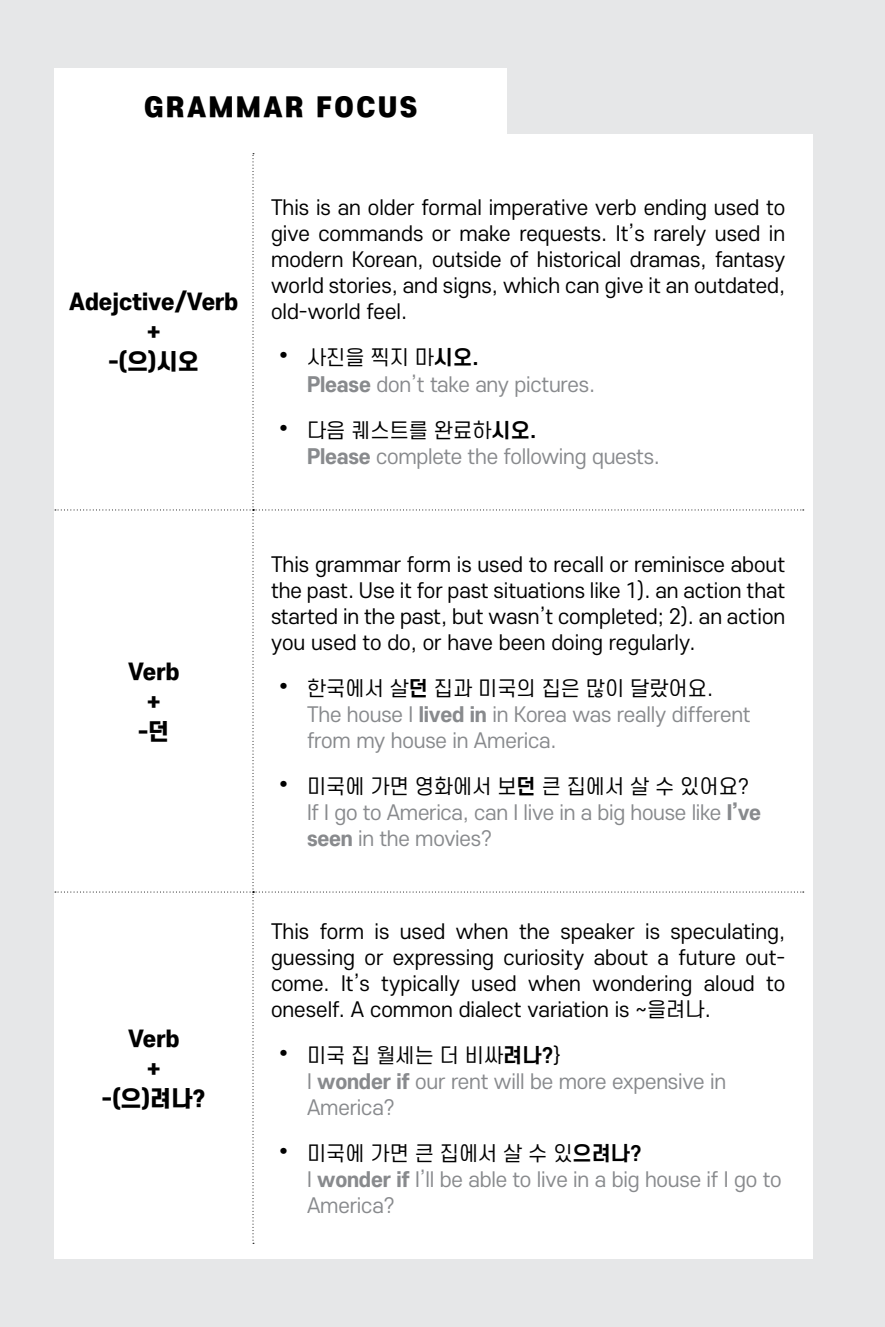
<style>
.page{position:relative;width:885px;height:1327px;background:#fff}
.page>*{position:absolute;margin:0;border:0;box-sizing:border-box;transform-origin:0 0}
.t1{font:900 26px "S Core Dream 9";letter-spacing:.1em;color:#000}
.t2{font:800 22px/30px "S Core Dream 8";color:#000;text-align:center}
.t3{font:20px/26px "S Core Dream 4";color:#000;text-align:justify}
.t4{font:20px/26px "S Core Dream 4";letter-spacing:-.01em;color:#888a8d}
.s1{font-family:"S Core Dream 3";font-weight:300;font-size:26px;color:#000}
.s2{color:#000}
.s3{font-family:"S Core Dream 6";font-weight:700;color:#000}
.s4{font-family:"S Core Dream 7";font-weight:800}
</style>
<div class="page">
<div style="left:0;top:0;width:884px;height:1326px;background:#e6e7e8"></div>
<div style="left:54px;top:68px;width:758px;height:1190px;background:#fff"></div>
<div style="left:507px;top:66px;width:320px;height:68px;background:#e6e7e8"></div>
<h1 class="t1" style="left:144px;top:88px;width:274px">GRAMMAR FOCUS</h1>
<p class="t2" style="left:69px;top:286px;width:171px">Adejctive/Verb +<br>-(으)시오</p>
<p class="t3" style="left:271px;top:194px;width:515px">This is an older formal imperative verb ending used to give commands or make requests. It’s rarely used in modern Korean, outside of historical dramas, fantasy world stories, and signs, which can give it an outdated, old-world feel.</p>
<p class="t4" style="left:307px;top:344px;width:289px;text-indent:-36px"><span class="s1">•</span> <span class="s2">사진을 찍지 마</span><span class="s3">시오.<br></span><span class="s4">Please</span> don’t take any pictures.</p>
<p class="t4" style="left:307px;top:416px;width:354px;text-indent:-36px"><span class="s1">•</span> <span class="s2">다음 퀘스트를 완료하</span><span class="s3">시오.<br></span><span class="s4">Please</span> complete the following quests.</p>
<p class="t2" style="left:128px;top:655px;width:53px">Verb +<br>-던</p>
<p class="t2" style="left:102px;top:1022px;width:105px">Verb<br>+ -(으)려나?</p>
<p class="t3" style="left:271px;top:550px;width:515px">This grammar form is used to recall or reminisce about the past. Use it for past situations like 1). an action that started in the past, but wasn’t completed; 2). an action you used to do, or have been doing regularly.</p>
<p class="t4" style="left:307px;top:674px;width:445px;text-indent:-36px"><span class="s1">•</span> <span class="s2">한국에서 살</span><span class="s3">던</span> <span class="s2">집과 미국의 집은 많이 달랐어요.<br></span>The house I <span class="s4">lived in</span> in Korea was really different from my house in America.</p>
<p class="t4" style="left:307px;top:772px;width:455px;text-indent:-36px"><span class="s1">•</span> <span class="s2">미국에 가면 영화에서 보</span><span class="s3">던</span> <span class="s2">큰 집에서 살 수 있어요?<br></span>If I go to America, can I live in a big house like <span class="s4">I’ve seen</span> in the movies?</p>
<p class="t3" style="left:271px;top:917px;width:515px">This form is used when the speaker is speculating, guessing or expressing curiosity about a future out&shy;come. It’s typically used when wondering aloud to oneself. A common dialect variation is ~을려나.</p>
<p class="t4" style="left:307px;top:1041px;width:420px;text-indent:-36px"><span class="s1">•</span> <span class="s2">미국 집 월세는 더 비싸</span><span class="s3">려나?</span><span class="s2">}<br></span>I <span class="s4">wonder if</span> our rent will be more expensive in<br>America?</p>
<p class="t4" style="left:307px;top:1139px;width:476px;text-indent:-36px"><span class="s1">•</span> <span class="s2">미국에 가면 큰 집에서 살 수 있</span><span class="s3">으려나?<br></span>I <span class="s4">wonder if</span> I’ll be able to live in a big house if I go to<br>America?</p>
</div>
